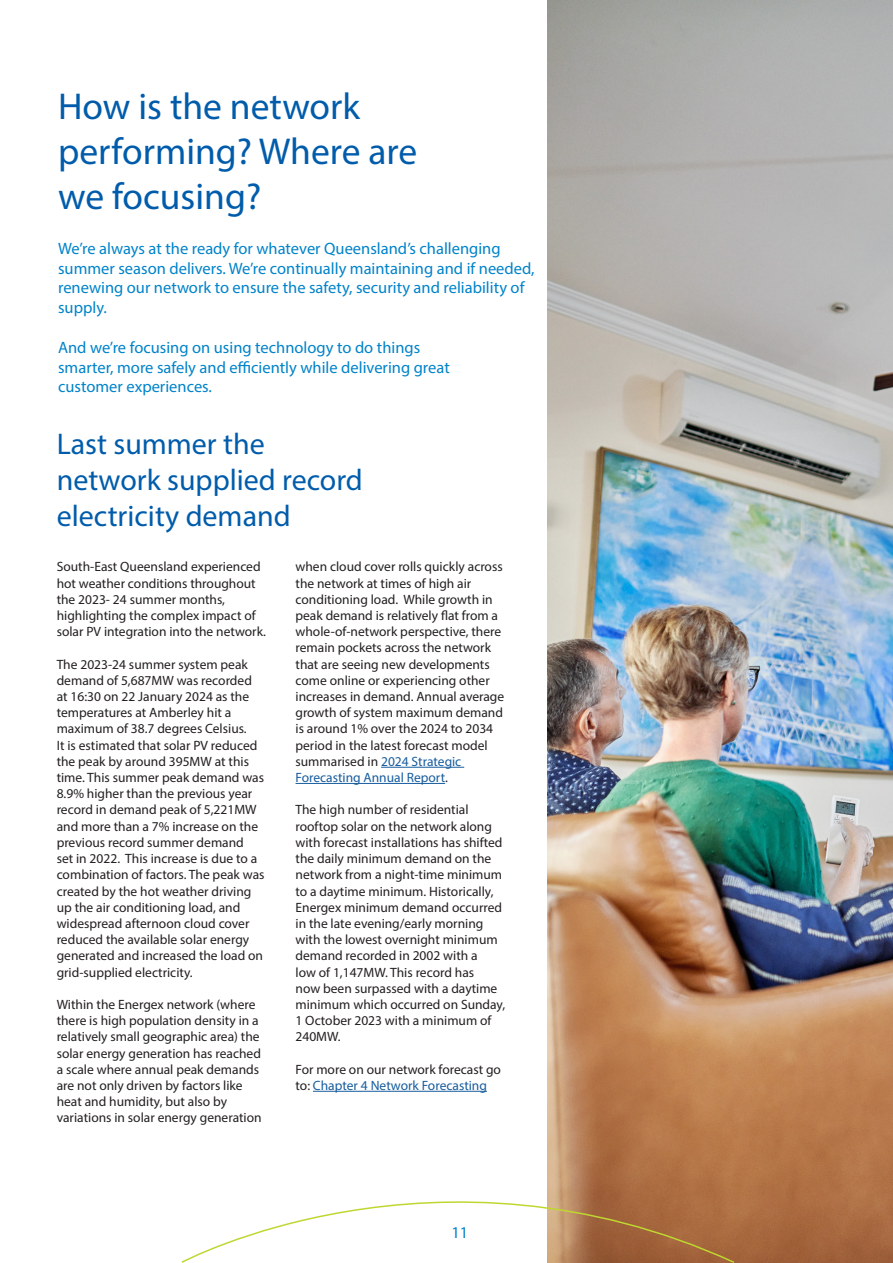
<style>
.page{position:relative;width:893px;height:1263px;background:#fff}
.page>*{position:absolute;margin:0;border:0;box-sizing:border-box;transform-origin:0 0}
.t1{font:37.5px "Myriad Pro";color:#005cab}
.t2{font:30px/36px "Myriad Pro";color:#005cab}
.t3{font:16.5px/19.8px "Myriad Pro";color:#0083ca}
.t4{font:13.5px/16.2px "Myriad Pro";color:#231f20}
.s1{color:#175d9e}
</style>
<div class="page">
<img style="left:547px;top:0;width:346px;height:1263px">
<svg style="left:181px;top:1127px;width:555px;height:136px"></svg>
<hr style="left:381px;top:767px;width:83px;height:1px;background:#175d9e">
<hr style="left:296px;top:783px;width:149px;height:1px;background:#175d9e">
<hr style="left:313px;top:1091px;width:174px;height:1px;background:#175d9e">
<p class="t1" style="left:58px;top:83px;width:304px">How is the network</p>
<p class="t1" style="left:58px;top:128px;width:361px">performing? Where are</p>
<p class="t1" style="left:58px;top:173px;width:205px">we focusing?</p>
<p class="t3" style="left:58px;top:238px;width:478px">We’re always at the ready for whatever Queensland’s challenging summer season delivers. We’re continually maintaining and if needed, renewing our network to ensure the safety, security and reliability of supply.</p>
<p class="t3" style="left:58px;top:337px;width:393px">And we’re focusing on using technology to do things smarter, more safely and efficiently while delivering great customer experiences.</p>
<p class="t2" style="left:57px;top:426px;width:308px">Last summer the network supplied record electricity demand</p>
<p class="t4" style="left:57px;top:559px;width:211px">South-East Queensland experienced hot weather conditions throughout the 2023- 24 summer months, highlighting the complex impact of solar PV integration into the network.</p>
<p class="t4" style="left:57px;top:656px;width:209px">The 2023-24 summer system peak demand of 5,687MW was recorded at 16:30 on 22 January 2024 as the temperatures at Amberley hit a maximum of 38.7 degrees Celsius.<br>It is estimated that solar PV reduced the peak by around 395MW at this time. This summer peak demand was<br>8.9% higher than the previous year record in demand peak of 5,221MW and more than a 7% increase on the previous record summer demand<br>set in 2022. This increase is due to a combination of factors. The peak was created by the hot weather driving up the air conditioning load, and widespread afternoon cloud cover reduced the available solar energy generated and increased the load on grid-supplied electricity.</p>
<p class="t4" style="left:57px;top:996px;width:204px">Within the Energex network (where there is high population density in a relatively small geographic area) the</p>
<p class="t4" style="left:57px;top:1045px;width:206px">solar energy generation has reached a scale where annual peak demands are not only driven by factors like heat and humidity, but also by variations in solar energy generation</p>
<p class="t4" style="left:296px;top:559px;width:210px">when cloud cover rolls quickly across the network at times of high air conditioning load. While growth in peak demand is relatively flat from a whole-of-network perspective, there remain pockets across the network that are seeing new developments come online or experiencing other increases in demand. Annual average growth of system maximum demand is around 1% over the 2024 to 2034 period in the latest forecast model summarised in <span class="s1">2024 Strategic Forecasting Annual Report</span>.</p>
<p class="t4" style="left:296px;top:802px;width:208px">The high number of residential rooftop solar on the network along with forecast installations has shifted</p>
<p class="t4" style="left:296px;top:850px;width:211px">the daily minimum demand on the network from a night-time minimum to a daytime minimum. Historically,<br>Energex minimum demand occurred in the late evening/early morning with the lowest overnight minimum demand recorded in 2002 with a<br>low of 1,147MW. This record has<br>now been surpassed with a daytime minimum which occurred on Sunday,<br>1 October 2023 with a minimum of<br>240MW.</p>
<p class="t4" style="left:296px;top:1061px;width:207px">For more on our network forecast go to: <span class="s1">Chapter 4 Network Forecasting</span></p>
<p class="t3" style="left:451px;top:1222px;width:18px">11</p>
</div>
